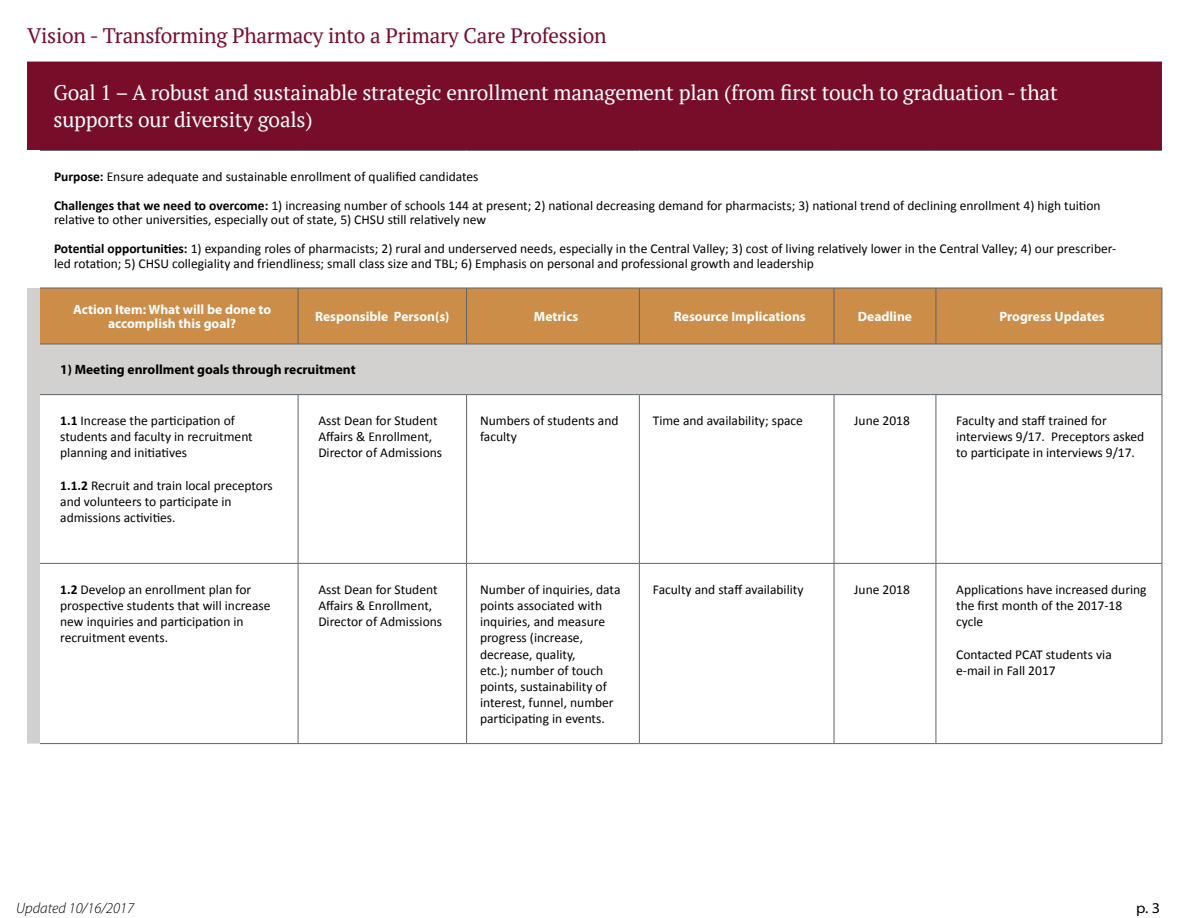
<style>
.page{position:relative;width:1188px;height:918px;background:#fff}
.page>*{position:absolute;margin:0;border:0;box-sizing:border-box;transform-origin:0 0}
.t1{font:21px/27px "PT Serif";letter-spacing:-.01em;color:#fff}
.t2{font:21px "PT Serif";letter-spacing:-.01em;color:#770d29}
.t3{font:italic 300 15px "Myriad Pro";color:#000}
.t4{font:semi-expanded 15px "Myriad Pro";color:#000}
.t5{font:13.5px/16.2px "Calibri";color:#000}
.t6{font:700 13.5px/14.7px "Myriad Pro";color:#fff;text-align:center}
.t7{font:700 13.5px "Myriad Pro";color:#000}
.s1{font-weight:700}
</style>
<div class="page">
<div style="left:27px;top:62px;width:1135px;height:88px;background:#770d29"></div>
<div style="left:27px;top:288px;width:13px;height:456px;background:#d2d0ce"></div>
<div style="left:40px;top:289px;width:1122px;height:55px;background:#cb8d47"></div>
<div style="left:40px;top:344px;width:1122px;height:51px;background:#d3d1cf"></div>
<hr style="left:298px;top:395px;width:1px;height:168px;background:#636466">
<hr style="left:298px;top:564px;width:1px;height:179px;background:#636466">
<hr style="left:1162px;top:344px;width:1px;height:50px;background:#636466">
<hr style="left:466px;top:395px;width:1px;height:168px;background:#636466">
<hr style="left:639px;top:395px;width:1px;height:168px;background:#636466">
<hr style="left:834px;top:395px;width:1px;height:168px;background:#636466">
<hr style="left:936px;top:395px;width:1px;height:168px;background:#636466">
<hr style="left:1162px;top:395px;width:1px;height:168px;background:#636466">
<hr style="left:466px;top:564px;width:1px;height:179px;background:#636466">
<hr style="left:639px;top:564px;width:1px;height:179px;background:#636466">
<hr style="left:834px;top:564px;width:1px;height:179px;background:#636466">
<hr style="left:936px;top:564px;width:1px;height:179px;background:#636466">
<hr style="left:1162px;top:564px;width:1px;height:179px;background:#636466">
<hr style="left:40px;top:150px;width:258px;height:1px;background:#636466">
<hr style="left:298px;top:150px;width:169px;height:1px;background:#636466">
<hr style="left:467px;top:150px;width:172px;height:1px;background:#636466">
<hr style="left:639px;top:150px;width:195px;height:1px;background:#636466">
<hr style="left:834px;top:150px;width:102px;height:1px;background:#636466">
<hr style="left:936px;top:150px;width:226px;height:1px;background:#636466">
<hr style="left:40px;top:288px;width:258px;height:1px;background:#636466">
<hr style="left:298px;top:288px;width:169px;height:1px;background:#636466">
<hr style="left:467px;top:288px;width:172px;height:1px;background:#636466">
<hr style="left:466px;top:288px;width:1px;height:56px;background:#636466">
<hr style="left:639px;top:288px;width:195px;height:1px;background:#636466">
<hr style="left:639px;top:288px;width:1px;height:56px;background:#636466">
<hr style="left:834px;top:288px;width:102px;height:1px;background:#636466">
<hr style="left:834px;top:288px;width:1px;height:56px;background:#636466">
<hr style="left:936px;top:288px;width:226px;height:1px;background:#636466">
<hr style="left:936px;top:288px;width:1px;height:56px;background:#636466">
<hr style="left:1162px;top:288px;width:1px;height:56px;background:#636466">
<hr style="left:40px;top:344px;width:258px;height:1px;background:#636466">
<hr style="left:298px;top:344px;width:169px;height:1px;background:#636466">
<hr style="left:467px;top:344px;width:172px;height:1px;background:#636466">
<hr style="left:639px;top:344px;width:195px;height:1px;background:#636466">
<hr style="left:834px;top:344px;width:102px;height:1px;background:#636466">
<hr style="left:936px;top:344px;width:226px;height:1px;background:#636466">
<hr style="left:40px;top:394px;width:258px;height:1px;background:#636466">
<hr style="left:298px;top:394px;width:169px;height:1px;background:#636466">
<hr style="left:467px;top:394px;width:172px;height:1px;background:#636466">
<hr style="left:639px;top:394px;width:195px;height:1px;background:#636466">
<hr style="left:834px;top:394px;width:102px;height:1px;background:#636466">
<hr style="left:936px;top:394px;width:226px;height:1px;background:#636466">
<hr style="left:40px;top:563px;width:258px;height:1px;background:#636466">
<hr style="left:298px;top:563px;width:169px;height:1px;background:#636466">
<hr style="left:467px;top:563px;width:172px;height:1px;background:#636466">
<hr style="left:639px;top:563px;width:195px;height:1px;background:#636466">
<hr style="left:834px;top:563px;width:102px;height:1px;background:#636466">
<hr style="left:936px;top:563px;width:226px;height:1px;background:#636466">
<hr style="left:40px;top:743px;width:258px;height:1px;background:#636466">
<hr style="left:298px;top:743px;width:169px;height:1px;background:#636466">
<hr style="left:467px;top:743px;width:172px;height:1px;background:#636466">
<hr style="left:639px;top:743px;width:195px;height:1px;background:#636466">
<hr style="left:834px;top:743px;width:102px;height:1px;background:#636466">
<hr style="left:936px;top:743px;width:226px;height:1px;background:#636466">
<hr style="left:298px;top:288px;width:1px;height:56px;background:#636466">
<h1 class="t2" style="left:27px;top:22px;width:581px">Vision - Transforming Pharmacy into a Primary Care Profession</h1>
<h1 class="t1" style="left:53px;top:79px;width:1006px">Goal 1 – A robust and sustainable strategic enrollment management plan (from first touch to graduation - that supports our diversity goals)</h1>
<p class="t5" style="left:54px;top:162px;width:1048px;line-height:28.8px"><span class="s1">Purpose:</span> Ensure adequate and sustainable enrollment of qualified candidates<br><span class="s1">Challenges that we need to overcome:</span> 1) increasing number of schools 144 at present; 2) national decreasing demand for pharmacists; 3) national trend of declining enrollment 4) high tuition</p>
<p class="t5" style="left:54px;top:205px;width:1064px;line-height:28.8px">relative to other universities, especially out of state, 5) CHSU still relatively new<br><span class="s1">Potential opportunities:</span> 1) expanding roles of pharmacists; 2) rural and underserved needs, especially in the Central Valley; 3) cost of living relatively lower in the Central Valley; 4) our prescriber‐</p>
<p class="t5" style="left:54px;top:255px;width:762px">led rotation; 5) CHSU collegiality and friendliness; small class size and TBL; 6) Emphasis on personal and professional growth and leadership</p>
<p class="t6" style="left:73px;top:301px;width:200px">Action Item: What will be done to accomplish this goal?</p>
<p class="t6" style="left:315px;top:309px;width:136px">Responsible Person(s)</p>
<p class="t6" style="left:534px;top:309px;width:46px">Metrics</p>
<p class="t6" style="left:674px;top:309px;width:133px">Resource Implications</p>
<p class="t6" style="left:858px;top:309px;width:56px">Deadline</p>
<p class="t6" style="left:999px;top:309px;width:107px">Progress Updates</p>
<p class="t7" style="left:60px;top:361px;width:297px">1) Meeting enrollment goals through recruitment</p>
<p class="t5" style="left:60px;top:412px;width:194px"><span class="s1">1.1</span> Increase the participation of students and faculty in recruitment planning and initiatives</p>
<p class="t5" style="left:60px;top:477px;width:214px"><span class="s1">1.1.2</span> Recruit and train local preceptors and volunteers to participate in admissions activities.</p>
<p class="t5" style="left:318px;top:412px;width:125px">Asst Dean for Student<br>Affairs &amp; Enrollment,<br>Director of Admissions</p>
<p class="t5" style="left:480px;top:412px;width:140px">Numbers of students and faculty</p>
<p class="t5" style="left:653px;top:412px;width:152px">Time and availability; space</p>
<p class="t5" style="left:854px;top:412px;width:57px">June 2018</p>
<p class="t5" style="left:956px;top:412px;width:190px">Faculty and staff trained for interviews 9/17. Preceptors asked to participate in interviews 9/17.</p>
<p class="t5" style="left:60px;top:581px;width:212px"><span class="s1">1.2</span> Develop an enrollment plan for prospective students that will increase new inquiries and participation in recruitment events.</p>
<p class="t5" style="left:318px;top:581px;width:125px">Asst Dean for Student<br>Affairs &amp; Enrollment,<br>Director of Admissions</p>
<p class="t5" style="left:480px;top:581px;width:142px">Number of inquiries, data points associated with inquiries, and measure progress (increase, decrease, quality,<br>etc.); number of touch points, sustainability of interest, funnel, number participating in events.</p>
<p class="t5" style="left:653px;top:581px;width:152px">Faculty and staff availability</p>
<p class="t5" style="left:854px;top:581px;width:57px">June 2018</p>
<p class="t5" style="left:956px;top:581px;width:192px">Applications have increased during the first month of the 2017‐18 cycle</p>
<p class="t5" style="left:956px;top:646px;width:157px">Contacted PCAT students via e‐mail in Fall 2017</p>
<p class="t3" style="left:16px;top:899px;width:119px">Updated 10/16/2017</p>
<p class="t4" style="left:1136px;top:898px;width:26px">p. 3</p>
</div>
